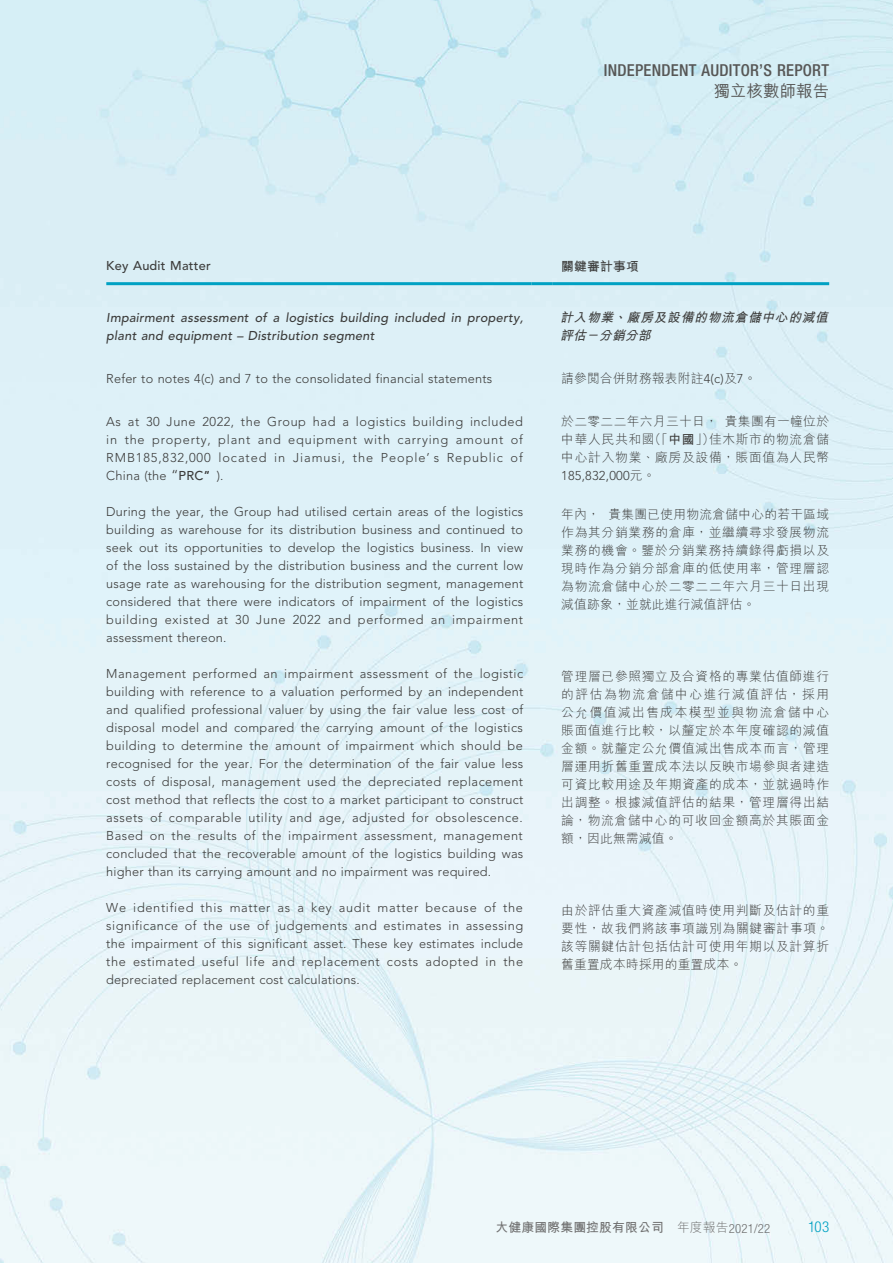
<style>
.page{position:relative;width:893px;height:1263px;background:#fff}
.page>*{position:absolute;margin:0;border:0;box-sizing:border-box;transform-origin:0 0}
.t1{font:500 condensed 16.5px "Helvetica Neue LT Std";letter-spacing:.015em;color:#575756}
.t2{font:500 16.5px "M Hei HK";color:#575756}
.t3{font:300 condensed 15px "Helvetica Neue LT Std";color:#00a1c3}
.t4{font:300 12.75px/18px "Avenir LT Std";letter-spacing:.015em;color:#3c3c3b;text-align:justify}
.t5{font:300 12.75px/18px "M Hei HK";letter-spacing:.055em;color:#3c3c3b;text-align:justify}
.t6{font:italic 500 12.75px/18px "Avenir LT Std";letter-spacing:.015em;color:#3c3c3b}
.t7{font:italic 700 12.75px/18px "M Hei HK";color:#3c3c3b}
.t8{font:700 12.75px "M Hei HK";letter-spacing:.015em;color:#6f6f6f}
.t9{font:300 12.75px "M Hei HK";letter-spacing:.015em;color:#3c3c3b}
.t10{font:500 12.75px "Avenir LT Std";letter-spacing:.015em;color:#3c3c3b}
.t11{font:700 12.75px "M Hei HK";letter-spacing:.015em;color:#3c3c3b}
.s1{font-family:"Avenir LT Std"}
.s2{font-size:14.25px}
.s3{font-weight:500}
.s4{font-weight:700}
.s5{font-family:"M Hei HK"}
.s6{font-weight:300}
.s7{font-family:"Helvetica Neue LT Std";font-weight:300;font-stretch:condensed}
</style>
<div class="page">
<img style="left:0;top:0;width:893px;height:1263px">
<hr style="left:106px;top:282px;width:425px;height:3px;background:#00a1c3">
<hr style="left:531px;top:282px;width:22px;height:3px;background:#00a1c3">
<hr style="left:553px;top:282px;width:276px;height:3px;background:#00a1c3">
<p class="t1" style="left:604px;top:60px;width:227px">INDEPENDENT AUDITOR’S REPORT</p>
<p class="t2" style="left:714px;top:79px;width:117px">獨立核數師報告</p>
<p class="t10" style="left:106px;top:258px;width:106px">Key Audit Matter</p>
<p class="t11" style="left:561px;top:257px;width:79px">關鍵審計事項</p>
<p class="t6" style="left:106px;top:308px;width:418px">Impairment assessment of a logistics building included in property, plant and equipment – Distribution segment</p>
<p class="t7" style="left:560px;top:308px;width:273px">計入物業、廠房及設備的物流倉儲中心的減值評估－分銷分部</p>
<p class="t4" style="left:106px;top:370px;width:388px">Refer to notes 4(c) and 7 to the consolidated financial statements</p>
<p class="t9" style="left:561px;top:369px;width:197px">請參閱合併財務報表附註<span class="s1">4(c)</span>及<span class="s1">7</span>。</p>
<p class="t4" style="left:106px;top:413px;width:418px">As at 30 June 2022, the Group had a logistics building included in the property, plant and equipment with carrying amount of RMB185,832,000 located in Jiamusi, the People’ s Republic of China (the <span class="s2">“</span><span class="s3">PRC</span>”“ ).</p>
<p class="t4" style="left:106px;top:503px;width:418px">During the year, the Group had utilised certain areas of the logistics building as warehouse for its distribution business and continued to seek out its opportunities to develop the logistics business. In view of the loss sustained by the distribution business and the current low usage rate as warehousing for the distribution segment, management considered that there were indicators of impairment of the logistics building existed at 30 June 2022 and performed an impairment assessment thereon.</p>
<p class="t4" style="left:106px;top:665px;width:418px">Management performed an impairment assessment of the logistic building with reference to a valuation performed by an independent and qualified professional valuer by using the fair value less cost of disposal model and compared the carrying amount of the logistics building to determine the amount of impairment which should be recognised for the year. For the determination of the fair value less costs of disposal, management used the depreciated replacement cost method that reflects the cost to a market participant to construct assets of comparable utility and age, adjusted for obsolescence.<br>Based on the results of the impairment assessment, management concluded that the recoverable amount of the logistics building was higher than its carrying amount and no impairment was required.</p>
<p class="t4" style="left:106px;top:899px;width:418px">We identified this matter as a key audit matter because of the significance of the use of judgements and estimates in assessing the impairment of this significant asset. These key estimates include the estimated useful life and replacement costs adopted in the depreciated replacement cost calculations.</p>
<p class="t5" style="left:561px;top:412px;width:269px">於二零二二年六月三十日，　貴集團有一幢位於中華人民共和國（「<span class="s4">中國</span>」）佳木斯市的物流倉儲中心計入物業、廠房及設備，賬面值為人民幣</p>
<p class="t4" style="left:561px;top:467px;width:96px">185,832,000<span class="s5">元。</span></p>
<p class="t5" style="left:561px;top:505px;width:269px">年內， 貴集團已使用物流倉儲中心的若干區域作為其分銷業務的倉庫，並繼續尋求發展物流業務的機會。鑒於分銷業務持續錄得虧損以及現時作為分銷分部倉庫的低使用率，管理層認為物流倉儲中心於二零二二年六月三十日出現減值跡象，並就此進行減值評估。</p>
<p class="t5" style="left:561px;top:667px;width:269px">管理層已參照獨立及合資格的專業估值師進行的評估為物流倉儲中心進行減值評估，採用公允價值減出售成本模型並與物流倉儲中心賬面值進行比較，以釐定於本年度確認的減值金額。就釐定公允價值減出售成本而言，管理層運用折舊重置成本法以反映市場參與者建造可資比較用途及年期資產的成本，並就過時作出調整。根據減值評估的結果，管理層得出結論，物流倉儲中心的可收回金額高於其賬面金額，因此無需減值。</p>
<p class="t5" style="left:561px;top:901px;width:269px">由於評估重大資產減值時使用判斷及估計的重要性，故我們將該事項識別為關鍵審計事項。該等關鍵估計包括估計可使用年期以及計算折舊重置成本時採用的重置成本。</p>
<p class="t8" style="left:496px;top:1218px;width:276px">大健康國際集團控股有限公司 <span class="s6">年度報告</span><span class="s7">2021/22</span></p>
<p class="t3" style="left:808px;top:1218px;width:23px">103</p>
</div>
